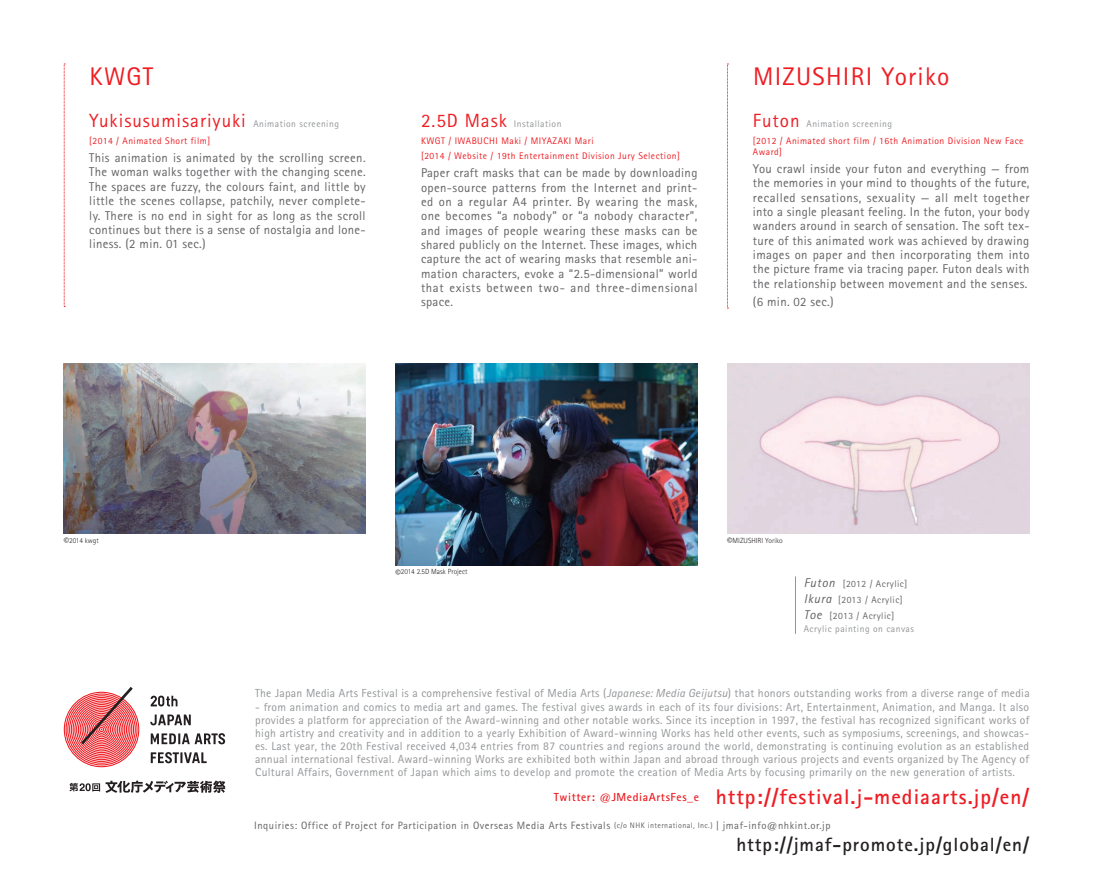
<style>
.page{position:relative;width:1093px;height:893px;background:#fff}
.page>*{position:absolute;margin:0;border:0;box-sizing:border-box;transform-origin:0 0}
.t1{font:25.5px "Rotis Sans Serif";letter-spacing:.05em;color:#ee1d23}
.t2{font:700 21.3px "Rotis Sans Serif";letter-spacing:.05em;color:#ee1d23}
.t3{font:19.2px "Rotis Sans Serif";letter-spacing:.05em;color:#ee1d23}
.t4{font:700 19.2px "Rotis Sans Serif";letter-spacing:.05em;color:#231f20}
.t5{font:12.75px/14.4px "Rotis Sans Serif";letter-spacing:.025em;color:#636366;text-align:justify}
.t6{font:11.7px/13.2px "Rotis Sans Serif";letter-spacing:.02em;color:#939598;text-align:justify}
.t7{font:10.65px "Rotis Sans Serif";letter-spacing:.05em;color:#636366}
.t8{font:9.6px/17.7px "Rotis Sans Serif";letter-spacing:.05em;color:#ee1d23}
.t9{font:9.6px/15.9px "Rotis Sans Serif";letter-spacing:.05em;color:#636366}
.t10{font:9.6px "Rotis Sans Serif";letter-spacing:.05em;color:#939598}
.t11{font:300 7.5px "Rotis Sans Serif";color:#231f20}
.s1{font-size:9.6px;color:#939598}
.s2{font-size:19.2px}
.s3{color:#939598}
.s4{font-size:10.65px}
.s5{font-style:italic;font-size:12.75px}
.s6{font-style:italic}
.s7{font-size:7.95px}
</style>
<div class="page">
<img style="left:64px;top:364px;width:302px;height:170px">
<img style="left:395px;top:364px;width:302px;height:201px">
<img style="left:727px;top:364px;width:302px;height:170px">
<svg style="left:727px;top:64px;width:1px;height:245px"></svg>
<svg style="left:64px;top:64px;width:1px;height:243px"></svg>
<svg style="left:150px;top:714px;width:41px;height:11px"></svg>
<svg style="left:151px;top:752px;width:56px;height:11px"></svg>
<svg style="left:151px;top:733px;width:74px;height:11px"></svg>
<svg style="left:151px;top:696px;width:26px;height:10px"></svg>
<svg style="left:64px;top:687px;width:75px;height:80px"></svg>
<svg style="left:69px;top:781px;width:156px;height:12px"></svg>
<hr style="left:795px;top:576px;width:1px;height:58px;background:#939598">
<h1 class="t1" style="left:89px;top:62px;width:65px">KWGT</h1>
<h1 class="t1" style="left:753px;top:62px;width:198px">MIZUSHIRI Yoriko</h1>
<h3 class="t3" style="left:89px;top:109px;width:251px">Yukisusumisariyuki <span class="s1">Animation screening</span></h3>
<p class="t8" style="left:89px;top:132px;width:122px">[2014 / Animated Short film]</p>
<p class="t5" style="left:89px;top:151px;width:278px">This animation is animated by the scrolling screen.<br>The woman walks together with the changing scene.<br>The spaces are fuzzy, the colours faint, and little by little the scenes collapse, patchily, never complete&shy;ly. There is no end in sight for as long as the scroll continues but there is a sense of nostalgia and lone&shy;liness. (2 min. 01 sec.)</p>
<p class="t8" style="left:421px;top:115px;width:174px"><span class="s2">2.5D Mask</span> <span class="s3">Installation<br></span>KWGT / IWABUCHI Maki / MIYAZAKI Mari</p>
<p class="t8" style="left:421px;top:147px;width:260px">[2014 / Website / 19th Entertainment Division Jury Selection]</p>
<p class="t5" style="left:421px;top:166px;width:278px">Paper craft masks that can be made by downloading open-source patterns from the Internet and print&shy;ed on a regular A4 printer. By wearing the mask, one becomes “a nobody” or “a nobody character”, and images of people wearing these masks can be shared publicly on the Internet. These images, which capture the act of wearing masks that resemble ani&shy;mation characters, evoke a “2.5-dimensional” world that exists between two- and three-dimensional space.</p>
<p class="t8" style="left:753px;top:115px;width:272px"><span class="s2">Futon</span> <span class="s3">Animation screening<br></span>[2012 / Animated short film / 16th Animation Division New Face</p>
<p class="t8" style="left:753px;top:143px;width:31px">Award]</p>
<p class="t5" style="left:753px;top:161px;width:278px">You crawl inside your futon and everything — from the memories in your mind to thoughts of the future, recalled sensations, sexuality — all melt together into a single pleasant feeling. In the futon, your body wanders around in search of sensation. The soft tex&shy;ture of this animated work was achieved by drawing images on paper and then incorporating them into the picture frame via tracing paper. Futon deals with the relationship between movement and the senses.</p>
<p class="t5" style="left:753px;top:295px;width:82px">(6 min. 02 sec.)</p>
<p class="t11" style="left:64px;top:536px;width:37px"><span class="s4">©</span>2014 kwgt</p>
<p class="t11" style="left:395px;top:567px;width:73px"><span class="s4">©</span>2014 2.5D Mask Project</p>
<p class="t11" style="left:727px;top:536px;width:57px"><span class="s4">©</span>MIZUSHIRI Yoriko</p>
<p class="t9" style="left:804px;top:576px;width:105px"><span class="s5">Futon</span> [2012 / Acrylic]<br><span class="s5">Ikura</span> [2013 / Acrylic]<br><span class="s5">Toe</span> [2013 / Acrylic]</p>
<p class="t10" style="left:804px;top:623px;width:112px">Acrylic painting on canvas</p>
<p class="t6" style="left:255px;top:687px;width:776px">The Japan Media Arts Festival is a comprehensive festival of Media Arts (<span class="s6">Japanese: Media Geijutsu</span>) that honors outstanding works from a diverse range of media</p>
<p class="t6" style="left:255px;top:700px;width:776px">- from animation and comics to media art and games. The festival gives awards in each of its four divisions: Art, Entertainment, Animation, and Manga. It also provides a platform for appreciation of the Award-winning and other notable works. Since its inception in 1997, the festival has recognized significant works of high artistry and creativity and in addition to a yearly Exhibition of Award-winning Works has held other events, such as symposiums, screenings, and showcas&shy;es. Last year, the 20th Festival received 4,034 entries from 87 countries and regions around the world, demonstrating is continuing evolution as an established annual international festival. Award-winning Works are exhibited both within Japan and abroad through various projects and events organized by The Agency of Cultural Affairs, Government of Japan which aims to develop and promote the creation of Media Arts by focusing primarily on the new generation of artists.</p>
<h2 class="t2" style="left:554px;top:783px;width:477px"><sup>Twitter:</sup> <sup>@JMediaArtsFes_e</sup> http://festival.j-mediaarts.jp/en/</h2>
<p class="t7" style="left:254px;top:819px;width:578px">Inquiries: Office of Project for Participation in Overseas Media Arts Festivals <span class="s7">(c/o NHK international, Inc.)</span> | jmaf-info@nhkint.or.jp</p>
<h3 class="t4" style="left:736px;top:832px;width:294px">http://jmaf-promote.jp/global/en/</h3>
</div>
